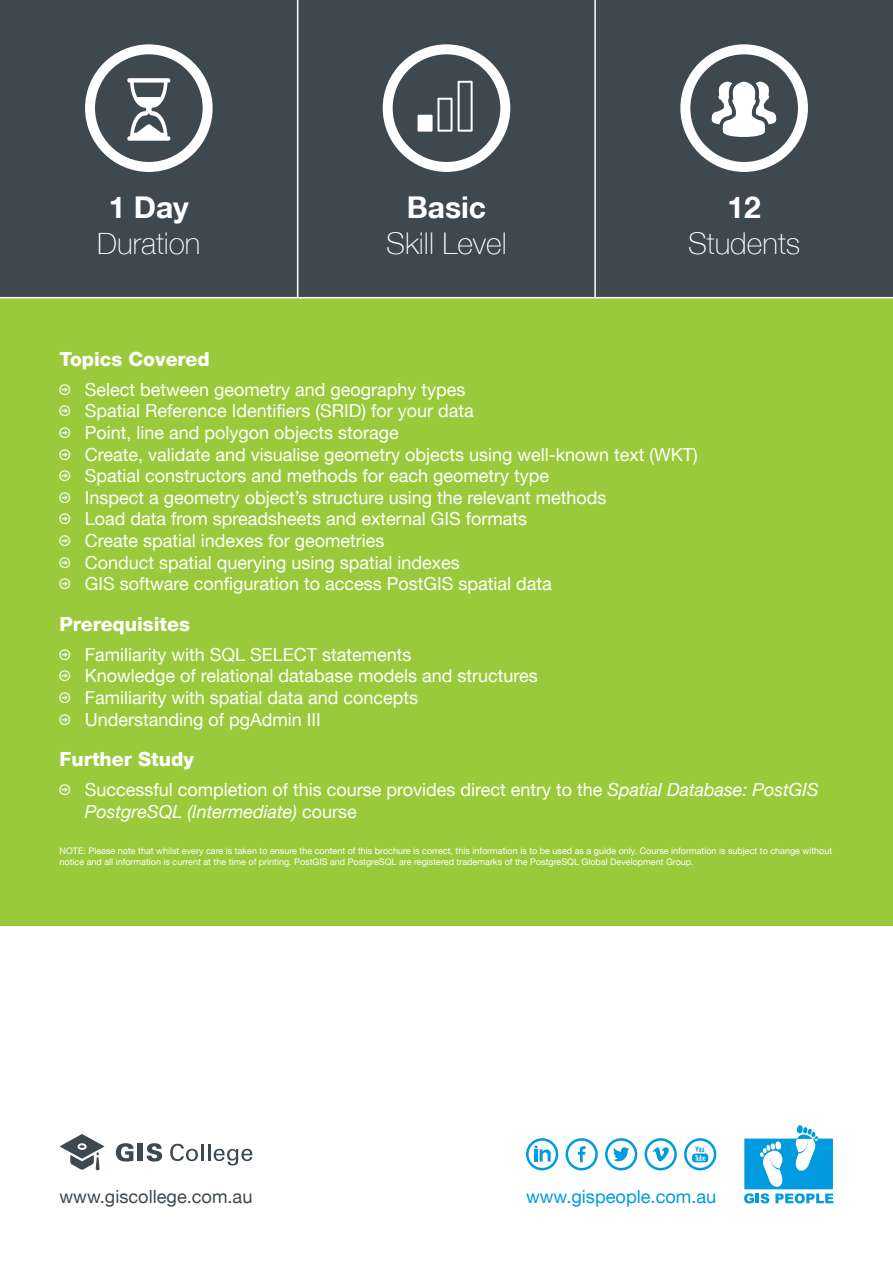
<style>
.page{position:relative;width:893px;height:1263px;background:#fff}
.page>*{position:absolute;margin:0;border:0;box-sizing:border-box;transform-origin:0 0}
.t1{font:100 30px "Helvetica Neue LT";color:#fff}
.t2{font:700 30px "Helvetica Neue LT";color:#fff}
.t3{font:800 19.5px "Helvetica Neue LT";color:#fff}
.t4{font:18.15px "Helvetica Neue LT";color:#3e484f}
.t5{font:18.15px "Helvetica Neue LT";color:#009bde}
.t6{font:18px/21.6px "Helvetica Neue LT";color:#fff}
.t7{font:9px/10.8px "Helvetica Neue LT";color:#fff}
.s1{font-style:italic}
</style>
<div class="page">
<div style="left:0;top:0;width:298px;height:298px;background:#3e484f"></div>
<div style="left:298px;top:0;width:297px;height:298px;background:#3e484f"></div>
<div style="left:595px;top:0;width:298px;height:298px;background:#3e484f"></div>
<div style="left:0;top:298px;width:893px;height:628px;background:#9aca3c"></div>
<svg style="left:85px;top:44px;width:128px;height:128px"></svg>
<hr style="left:297px;top:0;width:1px;height:298px;background:#fff">
<hr style="left:594px;top:0;width:2px;height:298px;background:#fff">
<hr style="left:0;top:297px;width:893px;height:1px;background:#fff">
<svg style="left:680px;top:44px;width:128px;height:128px"></svg>
<svg style="left:383px;top:44px;width:127px;height:128px"></svg>
<svg style="left:744px;top:1125px;width:89px;height:78px"></svg>
<svg style="left:605px;top:1138px;width:32px;height:32px"></svg>
<svg style="left:645px;top:1138px;width:32px;height:32px"></svg>
<svg style="left:566px;top:1138px;width:32px;height:32px"></svg>
<svg style="left:684px;top:1138px;width:32px;height:32px"></svg>
<svg style="left:526px;top:1138px;width:32px;height:32px"></svg>
<svg style="left:60px;top:1134px;width:45px;height:36px"></svg>
<svg style="left:116px;top:1143px;width:17px;height:18px"></svg>
<div style="left:138px;top:1143px;width:5px;height:18px;background:#3e484f"></div>
<svg style="left:147px;top:1143px;width:15px;height:18px"></svg>
<svg style="left:170px;top:1144px;width:28px;height:17px"></svg>
<hr style="left:201px;top:1144px;width:3px;height:17px;background:#3e484f">
<svg style="left:208px;top:1144px;width:44px;height:21px"></svg>
<h1 class="t2" style="left:109px;top:189px;width:82px">1 Day</h1>
<h1 class="t1" style="left:97px;top:226px;width:105px">Duration</h1>
<h1 class="t2" style="left:407px;top:189px;width:81px">Basic</h1>
<h1 class="t1" style="left:386px;top:226px;width:122px">Skill Level</h1>
<h1 class="t2" style="left:727px;top:189px;width:35px">12</h1>
<h1 class="t1" style="left:688px;top:226px;width:114px">Students</h1>
<p class="t3" style="left:60px;top:347px;width:152px">Topics Covered</p>
<p class="t6" style="left:85px;top:378px;width:615px">Select between geometry and geography types<br>Spatial Reference Identifiers (SRID) for your data<br>Point, line and polygon objects storage<br>Create, validate and visualise geometry objects using well-known text (WKT)<br>Spatial constructors and methods for each geometry type<br>Inspect a geometry object’s structure using the relevant methods<br>Load data from spreadsheets and external GIS formats<br>Create spatial indexes for geometries<br>Conduct spatial querying using spatial indexes<br>GIS software configuration to access PostGIS spatial data</p>
<p class="t3" style="left:60px;top:612px;width:132px">Prerequisites</p>
<p class="t6" style="left:85px;top:643px;width:455px">Familiarity with SQL SELECT statements<br>Knowledge of relational database models and structures Familiarity with spatial data and concepts Understanding of pgAdmin III</p>
<p class="t3" style="left:60px;top:747px;width:136px">Further Study</p>
<p class="t6" style="left:85px;top:779px;width:736px">Successful completion of this course provides direct entry to the <span class="s1">Spatial Database: PostGIS<br>PostgreSQL (Intermediate)</span> course</p>
<p class="t7" style="left:60px;top:845px;width:774px">NOTE: Please note that whilst every care is taken to ensure the content of this brochure is correct, this information is to be used as a guide only. Course information is subject to change without notice and all information is current at the time of printing. PostGIS and PostgreSQL are registered trademarks of the PostgreSQL Global Development Group.</p>
<p class="t4" style="left:60px;top:1186px;width:194px">www.giscollege.com.au</p>
<p class="t5" style="left:526px;top:1186px;width:192px">www.gispeople.com.au</p>
</div>
